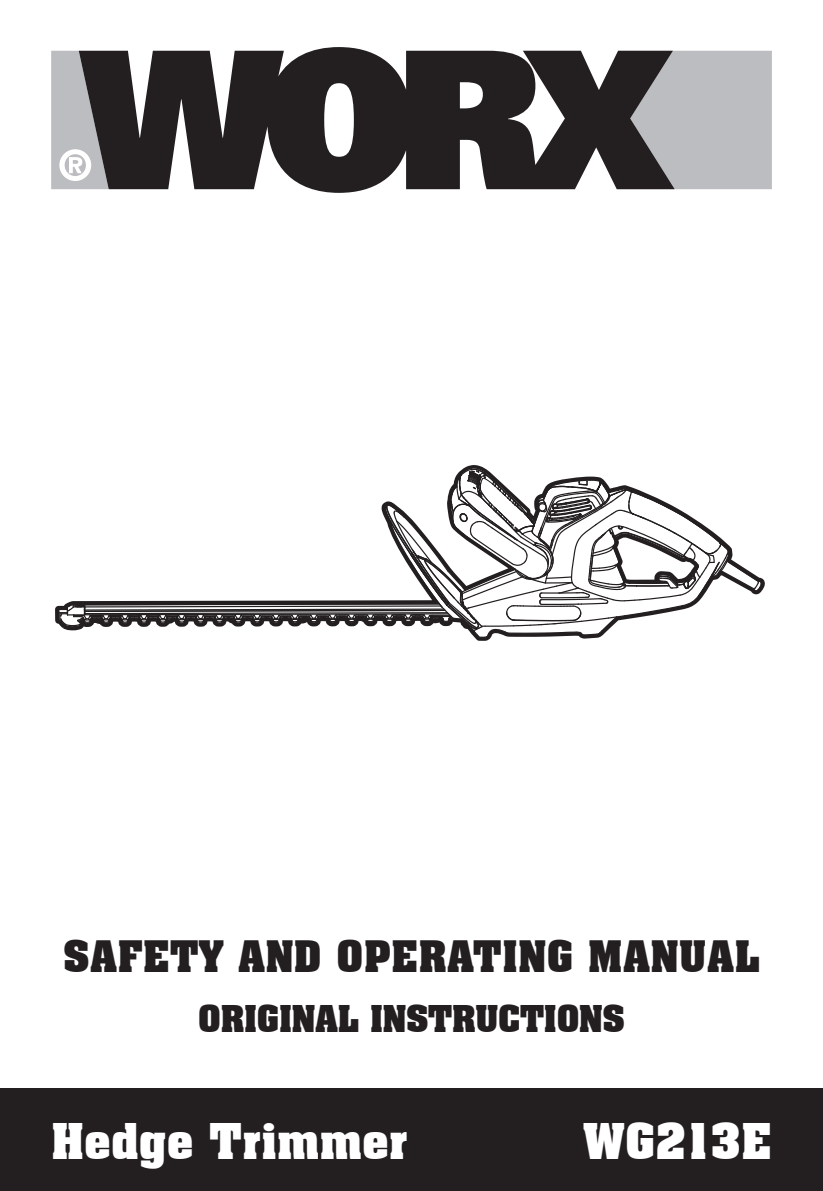
<style>
.page{position:relative;width:823px;height:1191px;background:#fff}
.page>*{position:absolute;margin:0;border:0;box-sizing:border-box;transform-origin:0 0}
.t1{font:700 48px "Aachen BT";letter-spacing:-.01em;color:#fff}
.t2{font:700 42.2px "Aachen BT";color:#231f20}
.t3{font:700 36px "Aachen BT";letter-spacing:-.025em;color:#231f20}
</style>
<div class="page">
<div style="left:0;top:1089px;width:822px;height:102px;background:#231f20"></div>
<svg style="left:58px;top:465px;width:704px;height:174px"></svg>
<div style="left:674px;top:51px;width:97px;height:138px;background:#bcbdc0"></div>
<svg style="left:79px;top:47px;width:595px;height:146px;fill:#231f20"></svg>
<svg style="left:51px;top:51px;width:58px;height:138px;background:#9a9a9c"></svg>
<p class="t2" style="left:63px;top:930px;width:698px">SAFETY AND OPERATING MANUAL</p>
<p class="t3" style="left:198px;top:996px;width:428px">ORIGINAL INSTRUCTIONS</p>
<p class="t1" style="left:51px;top:1111px;width:358px">Hedge Trimmer</p>
<p class="t1" style="left:582px;top:1111px;width:190px">WG213E</p>
</div>
